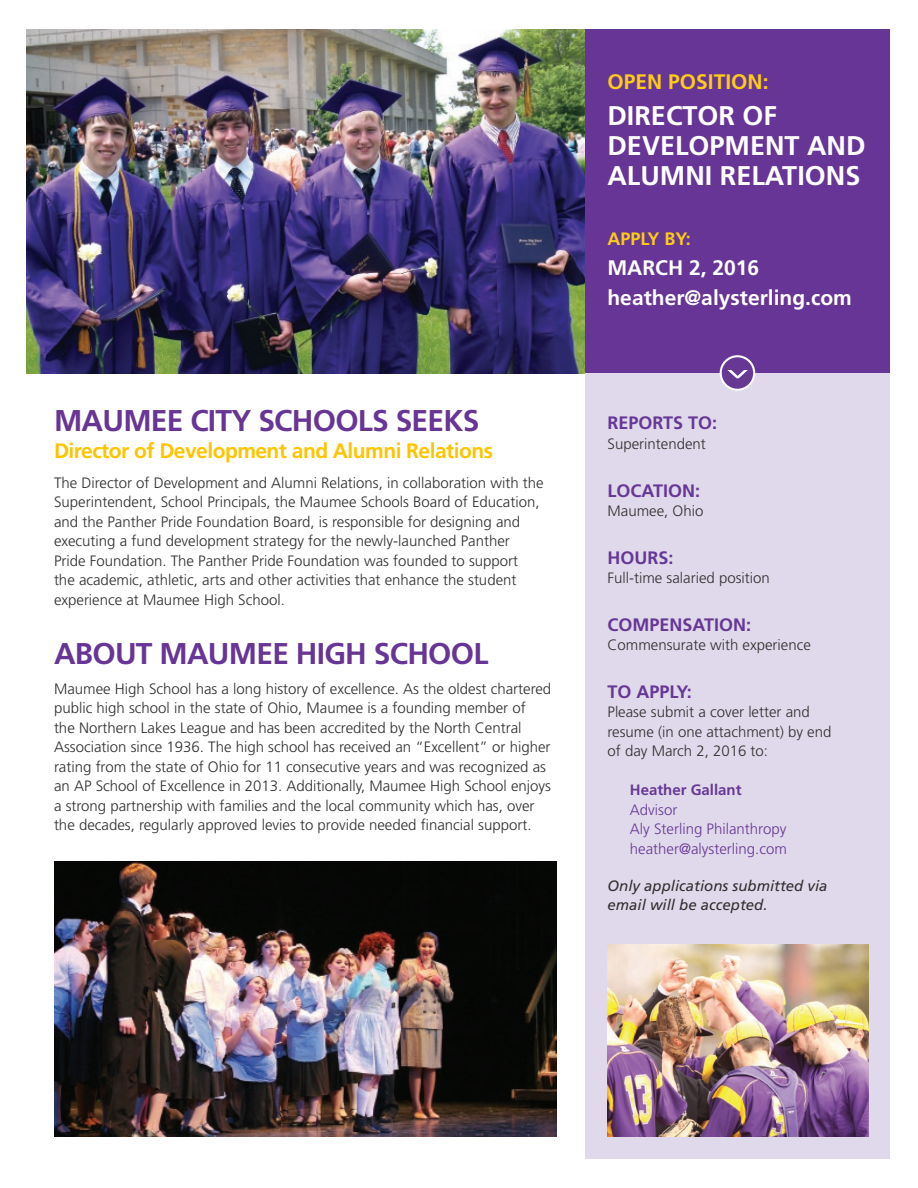
<style>
.page{position:relative;width:918px;height:1188px;background:#fff}
.page>*{position:absolute;margin:0;border:0;box-sizing:border-box;transform-origin:0 0}
.body_text{font:700 30px "Frutiger LT Std";letter-spacing:-.025em;color:#673595}
.Headline_1{font:700 27px/30px "Frutiger LT Std";color:#fff}
.body_text-2{font:700 21px "Frutiger LT Std";letter-spacing:-.025em;color:#ffc400}
.Headline_1-2{font:700 21px/30px "Frutiger LT Std";color:#fff}
.Headline_1-3{font:700 21px "Frutiger LT Std";color:#fecb17}
.body_text-3{font:700 18px "Frutiger LT Std";color:#673794}
.Headline_1-4{font:700 18px "Frutiger LT Std";color:#fccc17}
.body_text-4{font:300 15px/19.5px "Frutiger LT Std";color:#312f30}
.body_text-5{font:300 15px/19.5px "Frutiger LT Std";color:#673794}
.body_text-6{font:italic 15px/19.5px "Frutiger LT Std";color:#312f30}
.s1{font-weight:700}
</style>
<div class="page">
<img style="left:27px;top:30px;width:558px;height:343px">
<div style="left:585px;top:30px;width:305px;height:343px;background:#673595"></div>
<div style="left:585px;top:373px;width:305px;height:786px;background:#e0d9eb"></div>
<img style="left:608px;top:944px;width:260px;height:192px">
<img style="left:54px;top:861px;width:503px;height:275px">
<svg style="left:720px;top:355px;width:35px;height:36px"></svg>
<svg style="left:728px;top:369px;width:20px;height:10px"></svg>
<p class="body_text" style="left:54px;top:403px;width:427px">MAUMEE CITY SCHOOLS SEEKS</p>
<p class="body_text-2" style="left:54px;top:438px;width:441px">Director of Development and Alumni Relations</p>
<p class="body_text-4" style="left:54px;top:473px;width:491px">The Director of Development and Alumni Relations, in collaboration with the Superintendent, School Principals, the Maumee Schools Board of Education, and the Panther Pride Foundation Board, is responsible for designing and executing a fund development strategy for the newly-launched Panther Pride Foundation. The Panther Pride Foundation was founded to support<br>the academic, athletic, arts and other activities that enhance the student experience at Maumee High School.</p>
<p class="body_text" style="left:54px;top:636px;width:436px">ABOUT MAUMEE HIGH SCHOOL</p>
<p class="body_text-4" style="left:54px;top:679px;width:499px">Maumee High School has a long history of excellence. As the oldest chartered public high school in the state of Ohio, Maumee is a founding member of<br>the Northern Lakes League and has been accredited by the North Central Association since 1936. The high school has received an “Excellent” or higher rating from the state of Ohio for 11 consecutive years and was recognized as an AP School of Excellence in 2013. Additionally, Maumee High School enjoys a strong partnership with families and the local community which has, over the decades, regularly approved levies to provide needed financial support.</p>
<p class="Headline_1-3" style="left:608px;top:70px;width:163px">OPEN POSITION:</p>
<p class="Headline_1" style="left:608px;top:101px;width:260px">DIRECTOR OF<br>DEVELOPMENT AND<br>ALUMNI RELATIONS</p>
<p class="Headline_1-4" style="left:608px;top:228px;width:85px">APPLY BY:</p>
<p class="Headline_1-2" style="left:608px;top:252px;width:246px">MARCH 2, 2016 heather@alysterling.com</p>
<p class="body_text-3" style="left:608px;top:413px;width:111px">REPORTS TO:</p>
<p class="body_text-4" style="left:608px;top:434px;width:100px">Superintendent</p>
<p class="body_text-3" style="left:608px;top:480px;width:94px">LOCATION:</p>
<p class="body_text-4" style="left:608px;top:501px;width:97px">Maumee, Ohio</p>
<p class="body_text-3" style="left:608px;top:547px;width:68px">HOURS:</p>
<p class="body_text-4" style="left:608px;top:568px;width:164px">Full-time salaried position</p>
<p class="body_text-3" style="left:608px;top:614px;width:145px">COMPENSATION:</p>
<p class="body_text-4" style="left:608px;top:636px;width:205px">Commensurate with experience</p>
<p class="body_text-3" style="left:608px;top:681px;width:86px">TO APPLY:</p>
<p class="body_text-4" style="left:608px;top:703px;width:225px">Please submit a cover letter and resume (in one attachment) by end of day March 2, 2016 to:</p>
<p class="body_text-5" style="left:630px;top:780px;width:158px"><span class="s1">Heather Gallant<br></span>Advisor<br>Aly Sterling Philanthropy heather@alysterling.com</p>
<p class="body_text-6" style="left:608px;top:876px;width:222px">Only applications submitted via email will be accepted.</p>
</div>
